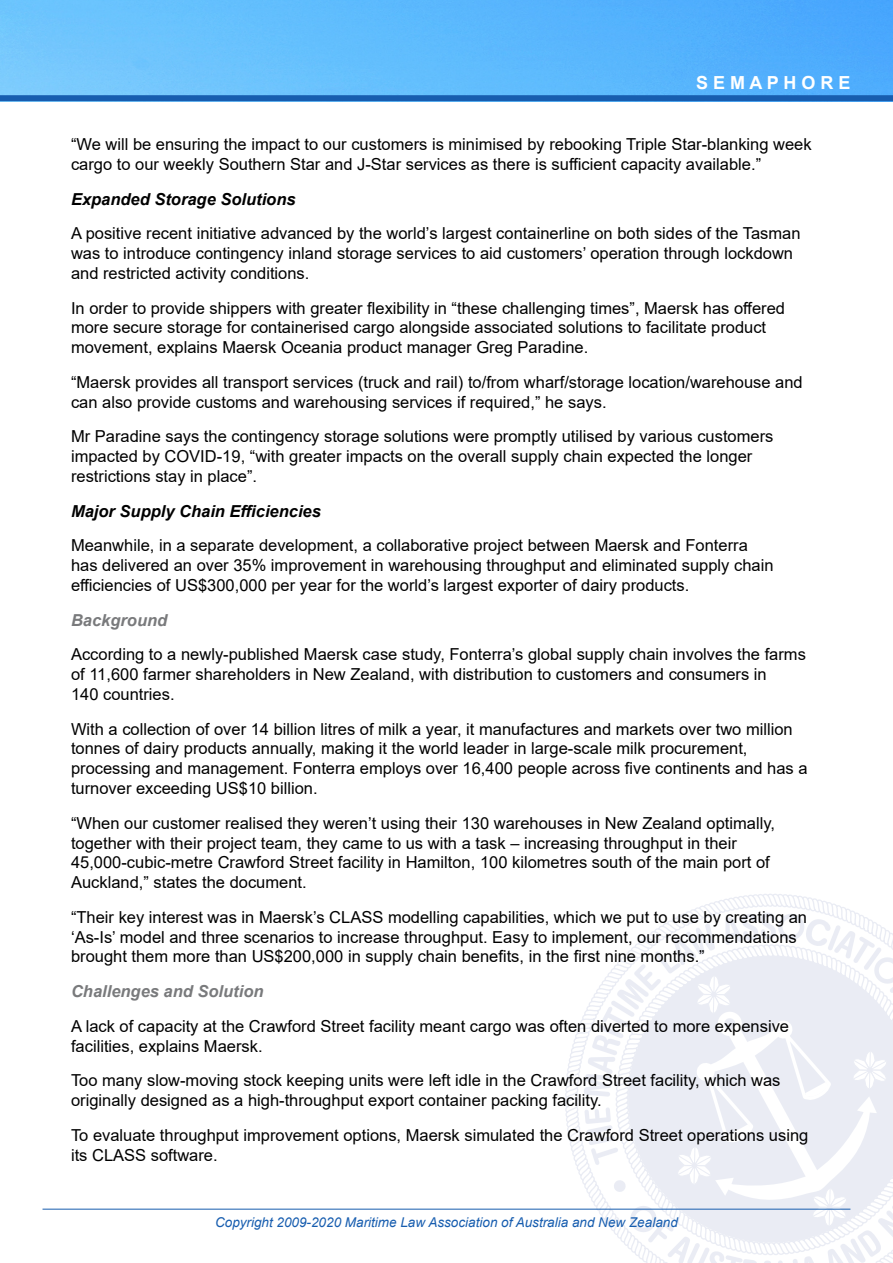
<style>
.page{position:relative;width:893px;height:1263px;background:#fff}
.page>*{position:absolute;margin:0;border:0;box-sizing:border-box;transform-origin:0 0}
.t1{font:700 18px "Arial";color:#fff}
.Body{font:16.5px/19.8px "Arial";color:#000}
.Subhead{font:italic 700 16.5px "Arial";color:#000}
.Subhead2{font:italic 700 16.5px "Arial";color:#797a7c}
.t2{font:italic 13.5px "Arial";color:#175daf}
</style>
<div class="page">
<svg style="left:564px;top:1015px;width:20px;height:194px"></svg>
<svg style="left:697px;top:894px;width:148px;height:14px"></svg>
<svg style="left:584px;top:912px;width:309px;height:351px"></svg>
<hr style="left:43px;top:1209px;width:807px;height:1px;background:#175daf">
<img style="left:0;top:0;width:893px;height:95px">
<div style="left:0;top:95px;width:893px;height:6px;background:#175daf"></div>
<p class="t1" style="left:696px;top:70px;width:156px">S E M A P H O R E</p>
<p class="Body" style="left:71px;top:134px;width:742px">“We will be ensuring the impact to our customers is minimised by rebooking Triple Star-blanking week cargo to our weekly Southern Star and J-Star services as there is sufficient capacity available.”</p>
<p class="Subhead" style="left:71px;top:188px;width:226px">Expanded Storage Solutions</p>
<p class="Body" style="left:71px;top:223px;width:731px">A positive recent initiative advanced by the world’s largest containerline on both sides of the Tasman was to introduce contingency inland storage services to aid customers’ operation through lockdown and restricted activity conditions.</p>
<p class="Body" style="left:71px;top:298px;width:715px">In order to provide shippers with greater flexibility in “these challenging times”, Maersk has offered more secure storage for containerised cargo alongside associated solutions to facilitate product movement, explains Maersk Oceania product manager Greg Paradine.</p>
<p class="Body" style="left:71px;top:372px;width:733px">“Maersk provides all transport services (truck and rail) to/from wharf/storage location/warehouse and can also provide customs and warehousing services if required,” he says.</p>
<p class="Body" style="left:71px;top:427px;width:704px">Mr Paradine says the contingency storage solutions were promptly utilised by various customers impacted by COVID-19, “with greater impacts on the overall supply chain expected the longer restrictions stay in place”.</p>
<p class="Subhead" style="left:71px;top:500px;width:251px">Major Supply Chain Efficiencies</p>
<p class="Body" style="left:71px;top:535px;width:704px">Meanwhile, in a separate development, a collaborative project between Maersk and Fonterra has delivered an over 35% improvement in warehousing throughput and eliminated supply chain efficiencies of US$300,000 per year for the world’s largest exporter of dairy products.</p>
<p class="Subhead2" style="left:71px;top:609px;width:98px">Background</p>
<p class="Body" style="left:71px;top:644px;width:736px">According to a newly-published Maersk case study, Fonterra’s global supply chain involves the farms of 11,600 farmer shareholders in New Zealand, with distribution to customers and consumers in<br>140 countries.</p>
<p class="Body" style="left:71px;top:719px;width:738px">With a collection of over 14 billion litres of milk a year, it manufactures and markets over two million tonnes of dairy products annually, making it the world leader in large-scale milk procurement, processing and management. Fonterra employs over 16,400 people across five continents and has a turnover exceeding US$10 billion.</p>
<p class="Body" style="left:71px;top:813px;width:706px">“When our customer realised they weren’t using their 130 warehouses in New Zealand optimally, together with their project team, they came to us with a task – increasing throughput in their 45,000-cubic-metre Crawford Street facility in Hamilton, 100 kilometres south of the main port of Auckland,” states the document.</p>
<p class="Body" style="left:71px;top:907px;width:738px">“Their key interest was in Maersk’s CLASS modelling capabilities, which we put to use by creating an ‘As-Is’ model and three scenarios to increase throughput. Easy to implement, our recommendations brought them more than US$200,000 in supply chain benefits, in the first nine months.”</p>
<p class="Subhead2" style="left:71px;top:980px;width:194px">Challenges and Solution</p>
<p class="Body" style="left:71px;top:1016px;width:720px">A lack of capacity at the Crawford Street facility meant cargo was often diverted to more expensive facilities, explains Maersk.</p>
<p class="Body" style="left:71px;top:1070px;width:711px">Too many slow-moving stock keeping units were left idle in the Crawford Street facility, which was originally designed as a high-throughput export container packing facility.</p>
<p class="Body" style="left:71px;top:1125px;width:739px">To evaluate throughput improvement options, Maersk simulated the Crawford Street operations using its CLASS software.</p>
<p class="t2" style="left:215px;top:1213px;width:464px">Copyright 2009-2020 Maritime Law Association of Australia and New Zealand</p>
</div>
